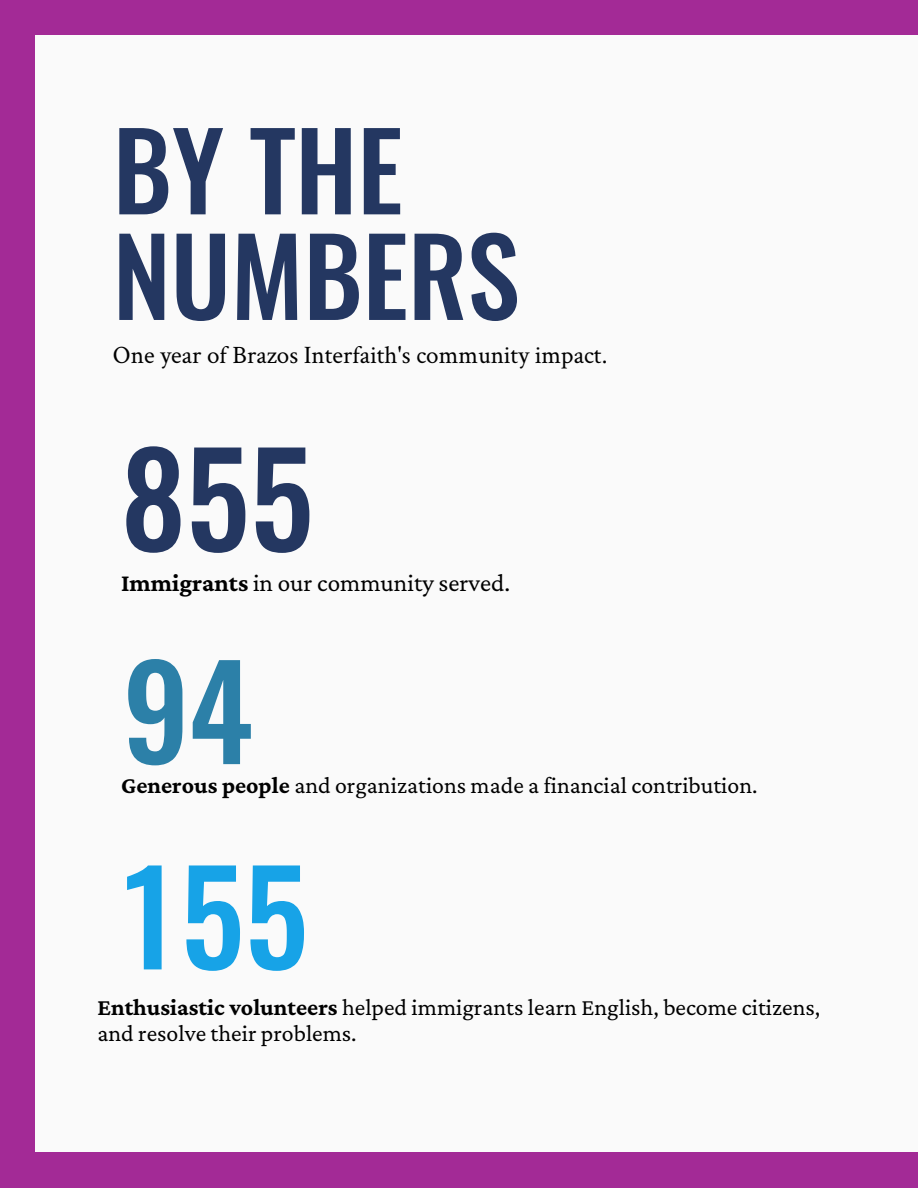
<style>
.page{position:relative;width:918px;height:1188px;background:#fafafa}
.page>*{position:absolute;margin:0;border:0;box-sizing:border-box;transform-origin:0 0}
.t1{font:500 128.4px "Oswald";color:#243761}
.t2{font:500 128.4px "Oswald";color:#17a3e7}
.t3{font:500 128.4px "Oswald";color:#2c80a8}
.t4{font:500 106.65px "Oswald";color:#243761}
.t5{font:25.2px "Crimson Pro";color:#000}
.t6{font:25.05px "Crimson Text";color:#000}
.t7{font:23.85px/25.8px "Crimson Pro";color:#000}
.s1{font-weight:700}
</style>
<div class="page">
<div style="left:0;top:0;width:918px;height:34px;background:#a32a96"></div>
<div style="left:0;top:0;width:34px;height:1188px;background:#a32a96"></div>
<div style="left:0;top:1152px;width:918px;height:36px;background:#a32a96"></div>
<p class="t4" style="left:113px;top:98px;width:291px">BY THE</p>
<p class="t4" style="left:113px;top:204px;width:408px">NUMBERS</p>
<p class="t6" style="left:113px;top:338px;width:496px">One year of Brazos Interfaith's community impact.</p>
<p class="t1" style="left:121px;top:412px;width:194px">855</p>
<p class="t5" style="left:121px;top:568px;width:391px"><span class="s1">Immigrants</span> in our community served.</p>
<p class="t3" style="left:123px;top:624px;width:132px">94</p>
<p class="t7" style="left:121px;top:772px;width:638px"><span class="s1">Generous people</span> and organizations made a financial contribution.</p>
<p class="t2" style="left:116px;top:829px;width:194px">155</p>
<p class="t7" style="left:97px;top:994px;width:724px"><span class="s1">Enthusiastic volunteers</span> helped immigrants learn English, become citizens, and resolve their problems.</p>
</div>
